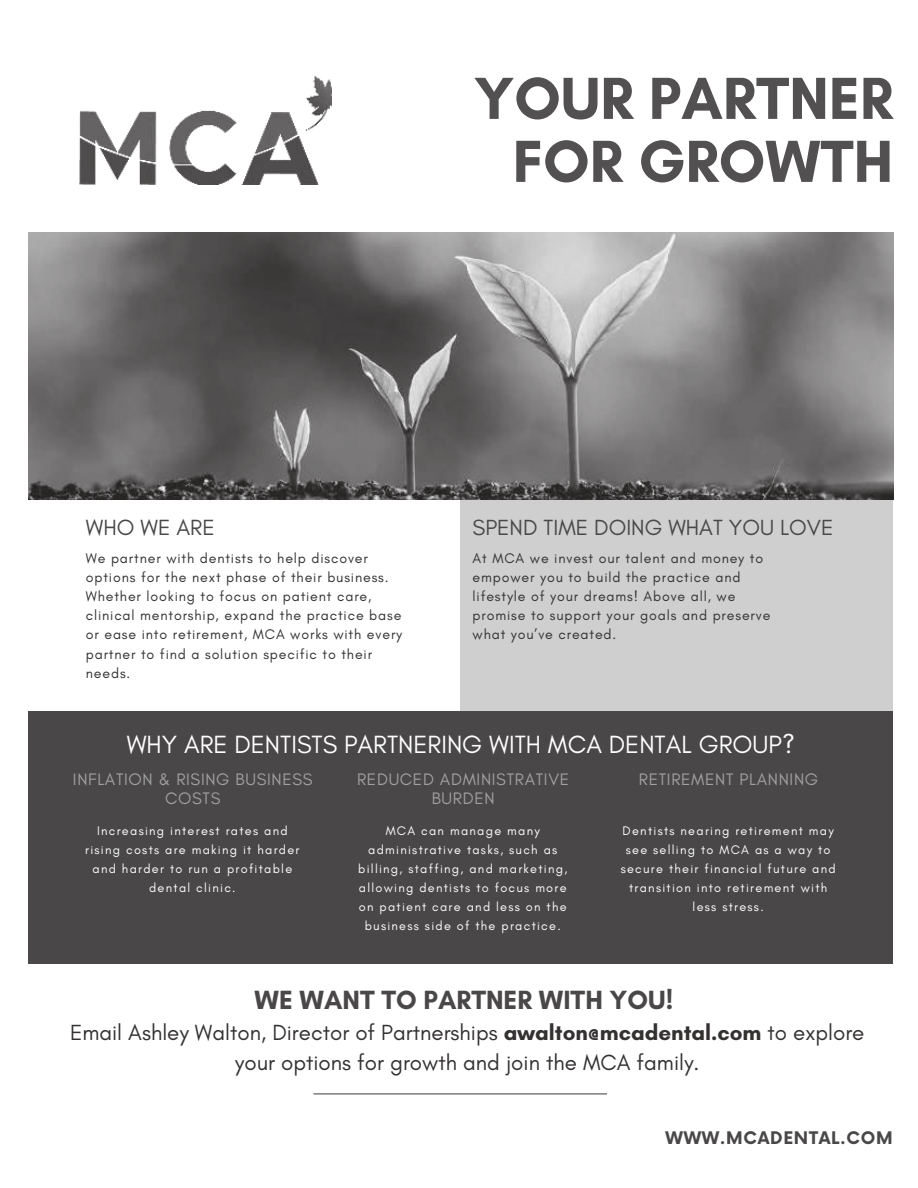
<style>
.page{position:relative;width:918px;height:1188px;background:#fff}
.page>*{position:absolute;margin:0;border:0;box-sizing:border-box;transform-origin:0 0}
.t1{font:700 60.45px/63px "Glacial Indifference";color:#525050;text-align:right}
.t2{font:700 26.85px "Glacial Indifference";color:#494747}
.t3{font:25.35px "Glacial Indifference";color:#fff}
.t4{font:22.35px/30.5px "Glacial Indifference";color:#343131;text-align:center}
.t5{font:22.35px "Glacial Indifference";color:#494747}
.t6{font:16.95px/19.2px "Glacial Indifference";letter-spacing:.04em;color:#a2a1a1;text-align:center}
.t7{font:700 16.95px "Now";letter-spacing:.04em;color:#494747}
.t8{font:14.25px/19px "Glacial Indifference";letter-spacing:.06em;color:#343131}
.t9{font:12.75px/19px "Glacial Indifference";letter-spacing:.1em;color:#fff;text-align:center}
.s1{font-weight:700}
</style>
<div class="page">
<div style="left:460px;top:500px;width:433px;height:290px;background:#cfcfcf"></div>
<img style="left:28px;top:233px;width:865px;height:267px">
<div style="left:28px;top:711px;width:865px;height:253px;background:#494747"></div>
<img style="left:79px;top:76px;width:252px;height:108px">
<hr style="left:313px;top:1093px;width:294px;height:1px;background:#525050">
<h1 class="t1" style="left:474px;top:67px;width:421px">YOUR PARTNER<br>FOR GROWTH</h1>
<h3 class="t5" style="left:86px;top:518px;width:131px">WHO WE ARE</h3>
<p class="t8" style="left:86px;top:550px;width:318px">We partner with dentists to help discover options for the next phase of their business.<br>Whether looking to focus on patient care, clinical mentorship, expand the practice base or ease into retirement, MCA works with every partner to find a solution specific to their needs.</p>
<h3 class="t5" style="left:473px;top:518px;width:362px">SPEND TIME DOING WHAT YOU LOVE</h3>
<p class="t8" style="left:473px;top:550px;width:299px">At MCA we invest our talent and money to empower you to build the practice and lifestyle of your dreams! Above all, we promise to support your goals and preserve what you’ve created.</p>
<h3 class="t3" style="left:127px;top:734px;width:670px">WHY ARE DENTISTS PARTNERING WITH MCA DENTAL GROUP?</h3>
<p class="t6" style="left:73px;top:771px;width:241px">INFLATION &amp; RISING BUSINESS<br>COSTS</p>
<p class="t9" style="left:85px;top:822px;width:216px">Increasing interest rates and rising costs are making it harder and harder to run a profitable dental clinic.</p>
<p class="t6" style="left:357px;top:771px;width:214px">REDUCED ADMINISTRATIVE<br>BURDEN</p>
<p class="t9" style="left:358px;top:822px;width:211px">MCA can manage many administrative tasks, such as billing, staffing, and marketing, allowing dentists to focus more on patient care and less on the business side of the practice.</p>
<p class="t6" style="left:639px;top:771px;width:181px">RETIREMENT PLANNING</p>
<p class="t9" style="left:621px;top:822px;width:216px">Dentists nearing retirement may see selling to MCA as a way to secure their financial future and transition into retirement with less stress.</p>
<h2 class="t2" style="left:255px;top:984px;width:420px">WE WANT TO PARTNER WITH YOU!</h2>
<h3 class="t4" style="left:70px;top:1019px;width:796px">Email Ashley Walton, Director of Partnerships <span class="s1">awalton@mcadental.com</span> to explore your options for growth and join the MCA family.</h3>
<p class="t7" style="left:666px;top:1128px;width:229px">WWW.MCADENTAL.COM</p>
</div>
